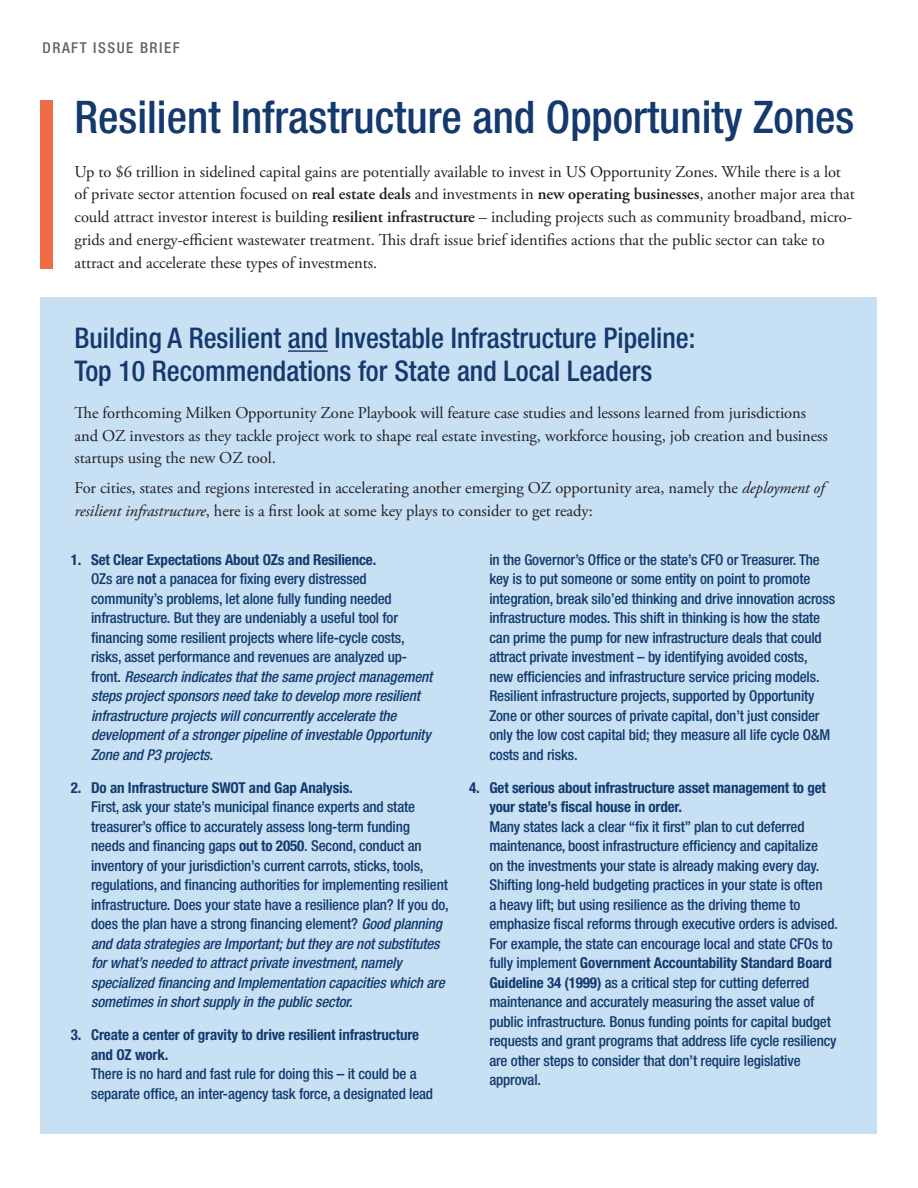
<style>
.page{position:relative;width:918px;height:1188px;background:#fff}
.page>*{position:absolute;margin:0;border:0;box-sizing:border-box;transform-origin:0 0}
._30_head_90black{font:500 condensed 45px "Helvetica Neue LT Std";color:#13396e}
._19_subhead{font:500 condensed 28.5px/33px "Helvetica Neue LT Std";color:#13396e}
.body_11_15_25{font:16.5px/22.8px "Adobe Garamond Pro";letter-spacing:-.005em;color:#231f20}
.list{font:500 condensed 15px/19.5px "Helvetica Neue LT Std";letter-spacing:-.01em;color:#13396e}
.list_head{font:700 condensed 15px/19.5px "Helvetica Neue LT Std";letter-spacing:-.01em;color:#13396e}
.t1{font:500 condensed 15px "Helvetica Neue LT Std";letter-spacing:.1em;color:#636366}
.s1{font-weight:600}
.s2{font-style:italic}
.s3{font-weight:700}
</style>
<div class="page">
<div style="left:40px;top:297px;width:838px;height:837px;background:#c7e0f3"></div>
<hr style="left:288px;top:350px;width:40px;height:2px;background:#13396e">
<div style="left:40px;top:100px;width:13px;height:169px;background:#ee6b46"></div>
<p class="t1" style="left:43px;top:39px;width:139px">DRAFT ISSUE BRIEF</p>
<p class="_30_head_90black" style="left:75px;top:91px;width:781px">Resilient Infrastructure and Opportunity Zones</p>
<p class="body_11_15_25" style="left:75px;top:160px;width:782px">Up to $6 trillion in sidelined capital gains are potentially available to invest in US Opportunity Zones. While there is a lot of private sector attention focused on <span class="s1">real estate deals</span> and investments in <span class="s1">new operating businesses</span>, another major area that could attract investor interest is building <span class="s1">resilient infrastructure</span> – including projects such as community broadband, micro&shy;grids and energy-efficient wastewater treatment. This draft issue brief identifies actions that the public sector can take to attract and accelerate these types of investments.</p>
<p class="_19_subhead" style="left:75px;top:321px;width:623px">Building A Resilient and Investable Infrastructure Pipeline:<br>Top 10 Recommendations for State and Local Leaders</p>
<p class="body_11_15_25" style="left:75px;top:402px;width:755px">The forthcoming Milken Opportunity Zone Playbook will feature case studies and lessons learned from jurisdictions and OZ investors as they tackle project work to shape real estate investing, workforce housing, job creation and business startups using the new OZ tool.</p>
<p class="body_11_15_25" style="left:75px;top:477px;width:751px">For cities, states and regions interested in accelerating another emerging OZ opportunity area, namely the <span class="s2">deployment of resilient infrastructure</span>, here is a first look at some key plays to consider to get ready:</p>
<p class="list_head" style="left:71px;top:550px;width:307px">1. Set Clear Expectations About OZs and Resilience.</p>
<p class="list" style="left:91px;top:569px;width:343px">OZs are <span class="s3">not</span> a panacea for fixing every distressed community’s problems, let alone fully funding needed infrastructure. But they are undeniably a useful tool for financing some resilient projects where life-cycle costs, risks, asset performance and revenues are analyzed up&shy;front. <span class="s2">Research indicates that the same project management steps project sponsors need take to develop more resilient infrastructure projects will concurrently accelerate the development of a stronger pipeline of investable Opportunity Zone and P3 projects.</span></p>
<p class="list_head" style="left:71px;top:778px;width:283px">2. Do an Infrastructure SWOT and Gap Analysis.</p>
<p class="list" style="left:91px;top:797px;width:359px">First, ask your state’s municipal finance experts and state treasurer’s office to accurately assess long-term funding<br>needs and financing gaps <span class="s3">out to 2050</span>. Second, conduct an inventory of your jurisdiction’s current carrots, sticks, tools, regulations, and financing authorities for implementing resilient infrastructure. Does your state have a resilience plan? If you do, does the plan have a strong financing element? <span class="s2">Good planning and data strategies are Important; but they are not substitutes for what’s needed to attract private investment, namely specialized financing and Implementation capacities which are sometimes in short supply in the public sector.</span></p>
<p class="list_head" style="left:91px;top:1025px;width:330px;text-indent:-20px">3. Create a center of gravity to drive resilient infrastructure and OZ work.</p>
<p class="list" style="left:91px;top:1064px;width:344px">There is no hard and fast rule for doing this – it could be a separate office, an inter-agency task force, a designated lead</p>
<p class="list" style="left:489px;top:550px;width:347px">in the Governor’s Office or the state’s CFO or Treasurer. The key is to put someone or some entity on point to promote integration, break silo’ed thinking and drive innovation across infrastructure modes. This shift in thinking is how the state can prime the pump for new infrastructure deals that could attract private investment – by identifying avoided costs, new efficiencies and infrastructure service pricing models.<br>Resilient infrastructure projects, supported by Opportunity Zone or other sources of private capital, don’t just consider only the low cost capital bid; they measure all life cycle O&amp;M costs and risks.</p>
<p class="list_head" style="left:489px;top:778px;width:338px;text-indent:-20px">4. Get serious about infrastructure asset management to get your state’s fiscal house in order.</p>
<p class="list" style="left:489px;top:817px;width:350px">Many states lack a clear “fix it first” plan to cut deferred maintenance, boost infrastructure efficiency and capitalize<br>on the investments your state is already making every day.<br>Shifting long-held budgeting practices in your state is often<br>a heavy lift; but using resilience as the driving theme to emphasize fiscal reforms through executive orders is advised.<br>For example, the state can encourage local and state CFOs to fully implement <span class="s3">Government Accountability Standard Board Guideline 34 (1999)</span> as a critical step for cutting deferred maintenance and accurately measuring the asset value of public infrastructure. Bonus funding points for capital budget requests and grant programs that address life cycle resiliency are other steps to consider that don’t require legislative approval.</p>
</div>
